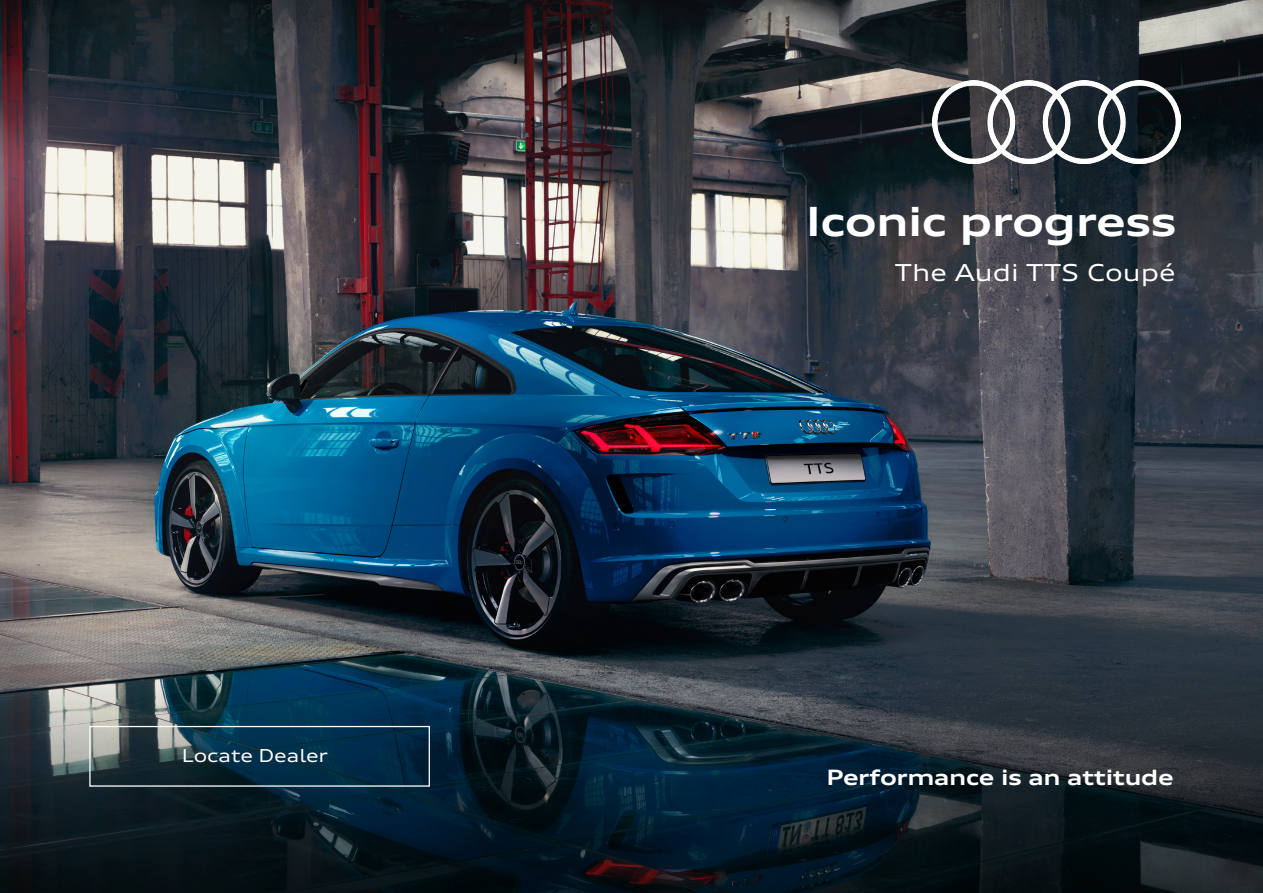
<style>
.page{position:relative;width:1263px;height:893px;background:#fff}
.page>*{position:absolute;margin:0;border:0;box-sizing:border-box;transform-origin:0 0}
.t1{font:700 expanded 40.5px "Audi Type";letter-spacing:-.015em;color:#fff}
.t2{font:23.55px "Audi Type Var";color:#fff}
.t3{font:700 expanded 21.3px "Audi Type";letter-spacing:-.015em;color:#fff}
.t4{font:expanded 18px "Audi Type";letter-spacing:-.01em;color:#fff}
</style>
<div class="page">
<img style="left:0;top:29px;width:1263px;height:634px">
<svg style="left:0;top:0;width:1263px;height:29px;background:#2c3033"></svg>
<svg style="left:0;top:663px;width:1263px;height:230px;background:#172833"></svg>
<div style="left:89px;top:726px;width:341px;height:61px;border:1px solid #fff"></div>
<img style="left:933px;top:81px;width:247px;height:82px">
<p class="t4" style="left:182px;top:744px;width:147px">Locate Dealer</p>
<h1 class="t1" style="left:806px;top:196px;width:373px">Iconic progress</h1>
<p class="t2" style="left:894px;top:258px;width:283px">The Audi TTS Coupé</p>
<p class="t3" style="left:826px;top:764px;width:349px">Performance is an attitude</p>
</div>
